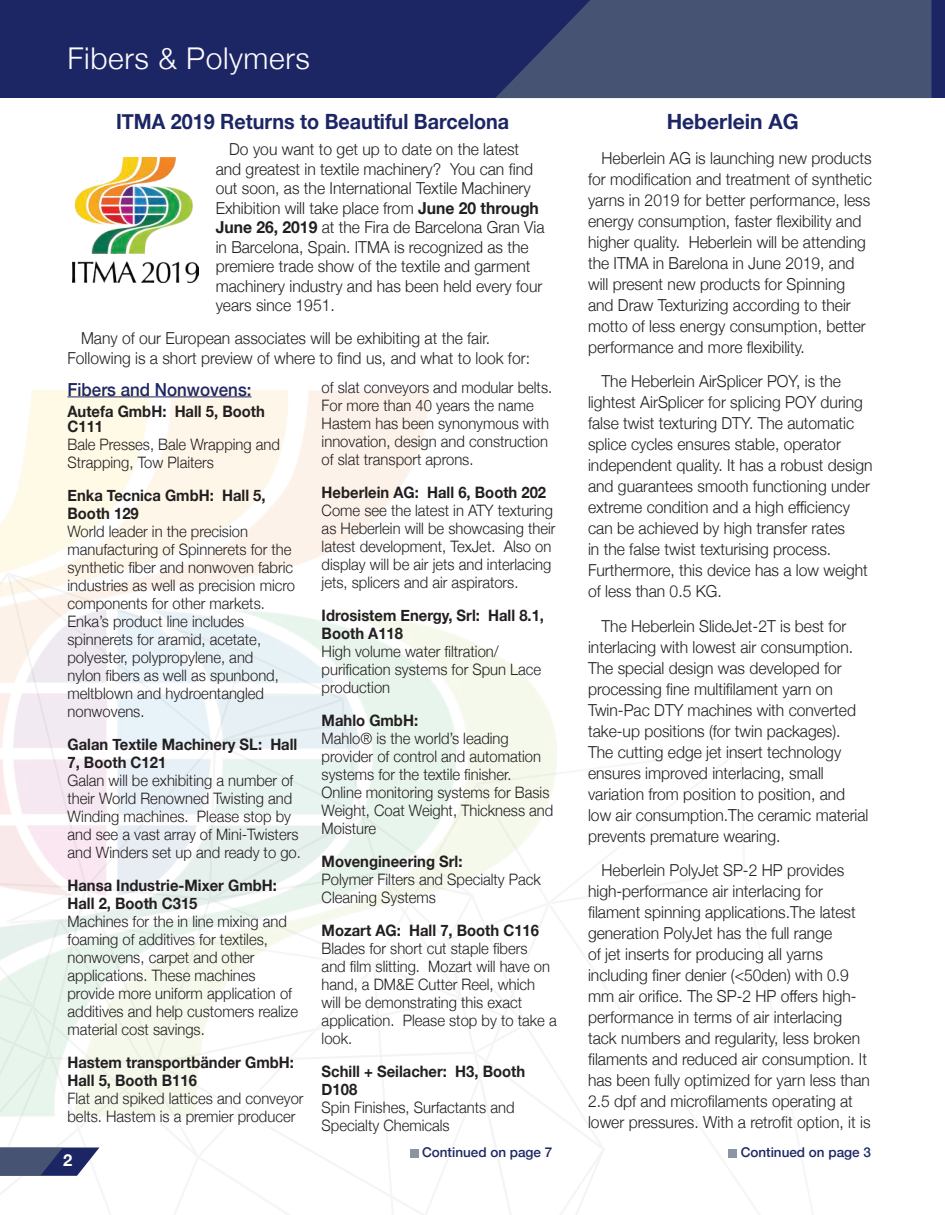
<style>
.page{position:relative;width:945px;height:1215px;background:#fff}
.page>*{position:absolute;margin:0;border:0;box-sizing:border-box;transform-origin:0 0}
.t1{font:300 30px "Helvetica Neue";letter-spacing:.02em;color:#fefdfd}
.t2{font:700 21px "Helvetica Neue";color:#1d2664;scale:.94 1}
.t3{font:700 21px "Helvetica Neue";color:#1d2664}
.t4{font:500 18px "Helvetica Neue";color:#1d2664;scale:.94 1}
.t5{font:300 16.5px/21px "Helvetica Neue";color:#231f20;scale:.95 1}
.t6{font:700 16.5px "Helvetica Neue";color:#fff}
.t7{font:300 15.75px/18px "Helvetica Neue";color:#231f20;scale:.94 1}
.t8{font:700 15.75px/18px "Helvetica Neue";color:#231f20;scale:.94 1}
.t9{font:500 13.5px "Helvetica Neue";color:#1d2664}
.s1{font-weight:700}
</style>
<div class="page">
<div style="left:0;top:0;width:932px;height:98px;background:#1d2664"></div>
<div style="left:918px;top:0;width:27px;height:98px;background:#1d2664"></div>
<svg style="left:496px;top:0;width:436px;height:98px"></svg>
<img style="left:0;top:391px;width:564px;height:780px">
<hr style="left:68px;top:396px;width:184px;height:1px;background:#1d2664">
<img style="left:73px;top:158px;width:126px;height:125px">
<div style="left:729px;top:1149px;width:8px;height:8px;background:#8b94a2"></div>
<div style="left:410px;top:1149px;width:8px;height:8px;background:#8b94a2"></div>
<h1 class="t1" style="left:68px;top:35px;width:244px">Fibers &amp; Polymers</h1>
<p class="t3" style="left:667px;top:105px;width:134px">Heberlein AG</p>
<p class="t5" style="left:588px;top:146px;width:300px;text-indent:13px">Heberlein AG is launching new products for modification and treatment of synthetic yarns in 2019 for better performance, less energy consumption, faster flexibility and higher quality. Heberlein will be attending the ITMA in Barelona in June 2019, and will present new products for Spinning and Draw Texturizing according to their motto of less energy consumption, better performance and more flexibility.</p>
<p class="t5" style="left:588px;top:369px;width:301px;text-indent:13px">The Heberlein AirSplicer POY, is the lightest AirSplicer for splicing POY during false twist texturing DTY. The automatic splice cycles ensures stable, operator independent quality. It has a robust design and guarantees smooth functioning under extreme condition and a high efficiency can be achieved by high transfer rates<br>in the false twist texturising process.<br>Furthermore, this device has a low weight of less than 0.5 KG.</p>
<p class="t5" style="left:588px;top:614px;width:297px;text-indent:13px">The Heberlein SlideJet-2T is best for interlacing with lowest air consumption.<br>The special design was developed for processing fine multifilament yarn on Twin-Pac DTY machines with converted take-up positions (for twin packages).<br>The cutting edge jet insert technology ensures improved interlacing, small variation from position to position, and low air consumption.The ceramic material prevents premature wearing.</p>
<p class="t5" style="left:588px;top:859px;width:299px;text-indent:13px">Heberlein PolyJet SP-2 HP provides high-performance air interlacing for filament spinning applications.The latest generation PolyJet has the full range<br>of jet inserts for producing all yarns including finer denier (&lt;50den) with 0.9 mm air orifice. The SP-2 HP offers high&shy;performance in terms of air interlacing tack numbers and regularity, less broken filaments and reduced air consumption. It has been fully optimized for yarn less than 2.5 dpf and microfilaments operating at lower pressures. With a retrofit option, it is</p>
<p class="t2" style="left:116px;top:105px;width:420px">ITMA 2019 Returns to Beautiful Barcelona</p>
<p class="t5" style="left:216px;top:138px;width:348px;line-height:19.5px;text-indent:13px">Do you want to get up to date on the latest and greatest in textile machinery? You can find out soon, as the International Textile Machinery Exhibition will take place from <span class="s1">June 20 through June 26, 2019</span> at the Fira de Barcelona Gran Via in Barcelona, Spain. ITMA is recognized as the premiere trade show of the textile and garment machinery industry and has been held every four years since 1951.</p>
<p class="t5" style="left:68px;top:327px;width:488px;line-height:19.5px;text-indent:13px">Many of our European associates will be exhibiting at the fair.<br>Following is a short preview of where to find us, and what to look for:</p>
<p class="t7" style="left:322px;top:378px;width:247px">of slat conveyors and modular belts.<br>For more than 40 years the name<br>Hastem has been synonymous with innovation, design and construction of slat transport aprons.</p>
<p class="t8" style="left:322px;top:484px;width:240px">Heberlein AG: Hall 6, Booth 202</p>
<p class="t7" style="left:322px;top:501px;width:250px">Come see the latest in ATY texturing as Heberlein will be showcasing their latest development, TexJet. Also on display will be air jets and interlacing jets, splicers and air aspirators.</p>
<p class="t8" style="left:322px;top:607px;width:238px">Idrosistem Energy, Srl: Hall 8.1,<br>Booth A118</p>
<p class="t7" style="left:322px;top:642px;width:235px">High volume water filtration/ purification systems for Spun Lace production</p>
<p class="t8" style="left:322px;top:712px;width:104px">Mahlo GmbH:</p>
<p class="t7" style="left:322px;top:729px;width:248px">Mahlo® is the world’s leading provider of control and automation systems for the textile finisher.<br>Online monitoring systems for Basis<br>Weight, Coat Weight, Thickness and<br>Moisture</p>
<p class="t8" style="left:322px;top:853px;width:151px">Movengineering Srl:</p>
<p class="t7" style="left:322px;top:870px;width:235px">Polymer Filters and Specialty Pack<br>Cleaning Systems</p>
<p class="t8" style="left:322px;top:922px;width:233px">Mozart AG: Hall 7, Booth C116</p>
<p class="t7" style="left:322px;top:939px;width:252px">Blades for short cut staple fibers<br>and film slitting. Mozart will have on hand, a DM&amp;E Cutter Reel, which will be demonstrating this exact application. Please stop by to take a look.</p>
<p class="t8" style="left:322px;top:1063px;width:218px">Schill + Seilacher: H3, Booth<br>D108</p>
<p class="t7" style="left:322px;top:1098px;width:207px">Spin Finishes, Surfactants and<br>Specialty Chemicals</p>
<p class="t9" style="left:422px;top:1142px;width:132px">Continued on page 7</p>
<p class="t9" style="left:741px;top:1142px;width:132px">Continued on page 3</p>
<p class="t4" style="left:68px;top:375px;width:197px">Fibers and Nonwovens:</p>
<p class="t8" style="left:68px;top:404px;width:211px;line-height:15px">Autefa GmbH: Hall 5, Booth<br>C111</p>
<p class="t7" style="left:68px;top:434px;width:228px">Bale Presses, Bale Wrapping and<br>Strapping, Tow Plaiters</p>
<p class="t8" style="left:68px;top:486px;width:212px">Enka Tecnica GmbH: Hall 5,<br>Booth 129</p>
<p class="t7" style="left:68px;top:521px;width:244px">World leader in the precision manufacturing of Spinnerets for the synthetic fiber and nonwoven fabric industries as well as precision micro components for other markets.<br>Enka’s product line includes spinnerets for aramid, acetate, polyester, polypropylene, and<br>nylon fibers as well as spunbond, meltblown and hydroentangled nonwovens.</p>
<p class="t8" style="left:68px;top:735px;width:246px">Galan Textile Machinery SL: Hall<br>7, Booth C121</p>
<p class="t7" style="left:68px;top:770px;width:250px">Galan will be exhibiting a number of their World Renowned Twisting and Winding machines. Please stop by and see a vast array of Mini-Twisters and Winders set up and ready to go.</p>
<p class="t8" style="left:68px;top:876px;width:224px">Hansa Industrie-Mixer GmbH:<br>Hall 2, Booth C315</p>
<p class="t7" style="left:68px;top:911px;width:247px">Machines for the in line mixing and foaming of additives for textiles, nonwovens, carpet and other applications. These machines provide more uniform application of additives and help customers realize material cost savings.</p>
<p class="t8" style="left:68px;top:1053px;width:242px">Hastem transportbänder GmbH:<br>Hall 5, Booth B116</p>
<p class="t7" style="left:68px;top:1088px;width:253px">Flat and spiked lattices and conveyor belts. Hastem is a premier producer</p>
<p class="t6" style="left:63px;top:1147px;width:11px">2</p>
</div>
